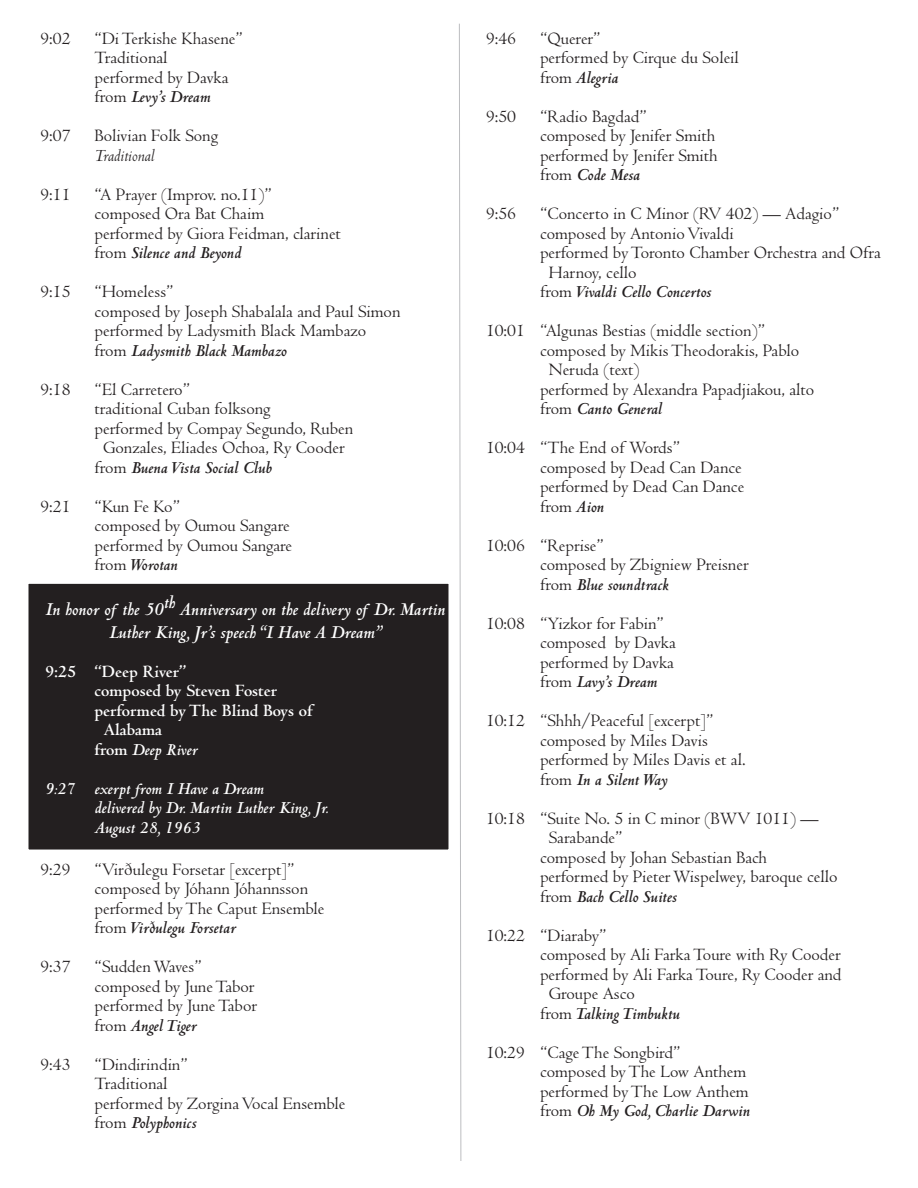
<style>
.page{position:relative;width:918px;height:1188px;background:#fff}
.page>*{position:absolute;margin:0;border:0;box-sizing:border-box;transform-origin:0 0}
.Default{font:italic 700 19.5px/22.5px "Centaur MT Std";color:#fff;text-align:center}
.Default-2{font:18px "Centaur MT Std";color:#231f20}
.Default-3{font:italic 700 18px "Centaur MT Std";color:#231f20}
.Default-4{font:italic 700 18px "Centaur MT Std";color:#fff}
.Default-5{font:700 18px "Centaur MT Std";color:#fff}
.Default-6{font:italic 18px "Centaur MT Std";color:#231f20}
.s1{font-weight:400;font-style:normal}
.s2{font-style:normal}
.s3{font-weight:700;font-style:italic}
</style>
<div class="page">
<div style="left:28px;top:583px;width:421px;height:267px;background:#231f20"></div>
<div style="left:27px;top:582px;width:423px;height:269px;border:2px solid #fff"></div>
<svg style="left:459px;top:23px;width:3px;height:1138px"></svg>
<p class="Default-2" style="left:40px;top:28px;width:32px">9:02</p>
<p class="Default-2" style="left:94px;top:28px;width:150px">“Di Terkishe Khasene”</p>
<p class="Default-2" style="left:94px;top:48px;width:75px">Traditional</p>
<p class="Default-2" style="left:94px;top:67px;width:136px">performed by Davka</p>
<p class="Default-3" style="left:94px;top:87px;width:117px"><span class="s1">from</span> Levy’s Dream</p>
<p class="Default-2" style="left:40px;top:126px;width:32px">9:07</p>
<p class="Default-2" style="left:94px;top:126px;width:125px">Bolivian Folk Song</p>
<p class="Default-6" style="left:94px;top:144px;width:61px">Traditional</p>
<p class="Default-2" style="left:40px;top:184px;width:32px">9:11</p>
<p class="Default-2" style="left:94px;top:184px;width:179px">“A Prayer (Improv. no.11)”</p>
<p class="Default-2" style="left:94px;top:204px;width:171px">composed Ora Bat Chaim</p>
<p class="Default-2" style="left:94px;top:223px;width:248px">performed by Giora Feidman, clarinet</p>
<p class="Default-3" style="left:94px;top:243px;width:148px"><span class="s1">from</span> Silence and Beyond</p>
<p class="Default-2" style="left:40px;top:282px;width:32px">9:15</p>
<p class="Default-2" style="left:94px;top:282px;width:81px">“Homeless”</p>
<p class="Default-2" style="left:94px;top:301px;width:307px">composed by Joseph Shabalala and Paul Simon</p>
<p class="Default-2" style="left:94px;top:321px;width:273px">performed by Ladysmith Black Mambazo</p>
<p class="Default-3" style="left:94px;top:341px;width:194px"><span class="s1">from</span> Ladysmith Black Mambazo</p>
<p class="Default-2" style="left:40px;top:379px;width:32px">9:18</p>
<p class="Default-2" style="left:94px;top:379px;width:97px">“El Carretero”</p>
<p class="Default-2" style="left:94px;top:399px;width:178px">traditional Cuban folksong</p>
<p class="Default-2" style="left:94px;top:418px;width:260px">performed by Compay Segundo, Ruben</p>
<p class="Default-2" style="left:103px;top:438px;width:243px">Gonzales, Eliades Ochoa, Ry Cooder</p>
<p class="Default-3" style="left:94px;top:458px;width:179px"><span class="s1">from</span> Buena Vista Social Club</p>
<p class="Default-2" style="left:40px;top:496px;width:32px">9:21</p>
<p class="Default-2" style="left:94px;top:496px;width:87px">“Kun Fe Ko”</p>
<p class="Default-2" style="left:94px;top:516px;width:197px">composed by Oumou Sangare</p>
<p class="Default-2" style="left:94px;top:535px;width:199px">performed by Oumou Sangare</p>
<p class="Default-3" style="left:94px;top:555px;width:85px"><span class="s1">from</span> Worotan</p>
<p class="Default" style="left:45px;top:599px;width:402px">In honor of the 50th Anniversary on the delivery of Dr. Martin<br>Luther King, Jr’s speech “I Have A Dream”</p>
<p class="Default-5" style="left:45px;top:661px;width:143px">9:25 “Deep River”</p>
<p class="Default-5" style="left:94px;top:681px;width:184px">composed by Steven Foster</p>
<p class="Default-5" style="left:94px;top:700px;width:220px">performed by The Blind Boys of</p>
<p class="Default-5" style="left:104px;top:720px;width:60px">Alabama</p>
<p class="Default-4" style="left:94px;top:740px;width:105px"><span class="s2">from</span> Deep River</p>
<p class="Default-4" style="left:45px;top:779px;width:220px">9:27 exerpt from I Have a Dream</p>
<p class="Default-4" style="left:94px;top:798px;width:236px">delivered by Dr. Martin Luther King, Jr.</p>
<p class="Default-4" style="left:94px;top:818px;width:107px">August 28, 1963</p>
<p class="Default-2" style="left:40px;top:859px;width:32px">9:29</p>
<p class="Default-2" style="left:94px;top:859px;width:202px">“Virðulegu Forsetar [excerpt]”</p>
<p class="Default-2" style="left:94px;top:879px;width:215px">composed by Jóhann Jóhannsson</p>
<p class="Default-2" style="left:94px;top:898px;width:231px">performed by The Caput Ensemble</p>
<p class="Default-3" style="left:94px;top:918px;width:143px"><span class="s1">from</span> Virðulegu Forsetar</p>
<p class="Default-2" style="left:40px;top:957px;width:32px">9:37</p>
<p class="Default-2" style="left:94px;top:957px;width:109px">“Sudden Waves”</p>
<p class="Default-2" style="left:94px;top:976px;width:162px">composed by June Tabor</p>
<p class="Default-2" style="left:94px;top:996px;width:164px">performed by June Tabor</p>
<p class="Default-3" style="left:94px;top:1016px;width:104px"><span class="s1">from</span> Angel Tiger</p>
<p class="Default-2" style="left:40px;top:1054px;width:32px">9:43</p>
<p class="Default-2" style="left:94px;top:1054px;width:95px">“Dindirindin”</p>
<p class="Default-2" style="left:94px;top:1074px;width:75px">Traditional</p>
<p class="Default-2" style="left:94px;top:1093px;width:252px">performed by Zorgina Vocal Ensemble</p>
<p class="Default-3" style="left:94px;top:1113px;width:103px"><span class="s1">from</span> Polyphonics</p>
<p class="Default-2" style="left:486px;top:28px;width:32px">9:46</p>
<p class="Default-2" style="left:540px;top:28px;width:62px">“Querer”</p>
<p class="Default-2" style="left:540px;top:48px;width:200px">performed by Cirque du Soleil</p>
<p class="Default-3" style="left:540px;top:68px;width:80px"><span class="s1">from</span> Alegria</p>
<p class="Default-2" style="left:486px;top:106px;width:32px">9:50</p>
<p class="Default-2" style="left:540px;top:106px;width:108px">“Radio Bagdad”</p>
<p class="Default-2" style="left:540px;top:126px;width:177px">composed by Jenifer Smith</p>
<p class="Default-2" style="left:540px;top:145px;width:179px">performed by Jenifer Smith</p>
<p class="Default-3" style="left:540px;top:165px;width:101px"><span class="s1">from</span> Code Mesa</p>
<p class="Default-2" style="left:486px;top:204px;width:32px">9:56</p>
<p class="Default-2" style="left:540px;top:204px;width:301px">“Concerto in C Minor (RV 402) — Adagio”</p>
<p class="Default-2" style="left:540px;top:223px;width:195px">composed by Antonio Vivaldi</p>
<p class="Default-2" style="left:540px;top:243px;width:343px">performed by Toronto Chamber Orchestra and Ofra</p>
<p class="Default-2" style="left:549px;top:262px;width:89px">Harnoy, cello</p>
<p class="Default-3" style="left:540px;top:282px;width:173px"><span class="s1">from</span> Vivaldi Cello Concertos</p>
<p class="Default-2" style="left:486px;top:321px;width:281px">10:01 “Algunas Bestias (middle section)”</p>
<p class="Default-2" style="left:540px;top:340px;width:261px">composed by Mikis Theodorakis, Pablo</p>
<p class="Default-2" style="left:549px;top:360px;width:92px">Neruda (text)</p>
<p class="Default-2" style="left:540px;top:379px;width:276px">performed by Alexandra Papadjiakou, alto</p>
<p class="Default-3" style="left:540px;top:399px;width:124px"><span class="s1">from</span> Canto General</p>
<p class="Default-2" style="left:486px;top:438px;width:196px">10:04 “The End of Words”</p>
<p class="Default-2" style="left:540px;top:457px;width:203px">composed by Dead Can Dance</p>
<p class="Default-2" style="left:540px;top:477px;width:206px">performed by Dead Can Dance</p>
<p class="Default-2" style="left:540px;top:496px;width:66px">from <span class="s3">Aion</span></p>
<p class="Default-2" style="left:486px;top:535px;width:119px">10:06 “Reprise”</p>
<p class="Default-2" style="left:540px;top:555px;width:210px">composed by Zbigniew Preisner</p>
<p class="Default-3" style="left:540px;top:575px;width:130px"><span class="s1">from</span> Blue soundtrack</p>
<p class="Default-2" style="left:486px;top:613px;width:180px">10:08 “Yizkor for Fabin”</p>
<p class="Default-2" style="left:540px;top:633px;width:137px">composed by Davka</p>
<p class="Default-2" style="left:540px;top:652px;width:136px">performed by Davka</p>
<p class="Default-3" style="left:540px;top:672px;width:119px"><span class="s1">from</span> Lavy’s Dream</p>
<p class="Default-2" style="left:486px;top:711px;width:229px">10:12 “Shhh/Peaceful [excerpt]”</p>
<p class="Default-2" style="left:540px;top:730px;width:169px">composed by Miles Davis</p>
<p class="Default-2" style="left:540px;top:750px;width:207px">performed by Miles Davis et al.</p>
<p class="Default-3" style="left:540px;top:770px;width:129px"><span class="s1">from</span> In a Silent Way</p>
<p class="Default-2" style="left:486px;top:808px;width:334px">10:18 “Suite No. 5 in C minor (BWV 1011) —</p>
<p class="Default-2" style="left:549px;top:828px;width:75px">Sarabande”</p>
<p class="Default-2" style="left:540px;top:847px;width:228px">composed by Johan Sebastian Bach</p>
<p class="Default-2" style="left:540px;top:867px;width:299px">performed by Pieter Wispelwey, baroque cello</p>
<p class="Default-3" style="left:540px;top:887px;width:138px"><span class="s1">from</span> Bach Cello Suites</p>
<p class="Default-2" style="left:486px;top:925px;width:122px">10:22 “Diaraby”</p>
<p class="Default-2" style="left:540px;top:945px;width:302px">composed by Ali Farka Toure with Ry Cooder</p>
<p class="Default-2" style="left:540px;top:964px;width:303px">performed by Ali Farka Toure, Ry Cooder and</p>
<p class="Default-2" style="left:549px;top:984px;width:88px">Groupe Asco</p>
<p class="Default-3" style="left:540px;top:1004px;width:141px"><span class="s1">from</span> Talking Timbuktu</p>
<p class="Default-2" style="left:486px;top:1042px;width:196px">10:29 “Cage The Songbird”</p>
<p class="Default-2" style="left:540px;top:1062px;width:208px">composed by The Low Anthem</p>
<p class="Default-2" style="left:540px;top:1081px;width:210px">performed by The Low Anthem</p>
<p class="Default-3" style="left:540px;top:1101px;width:211px"><span class="s1">from</span> Oh My God, Charlie Darwin</p>
</div>
